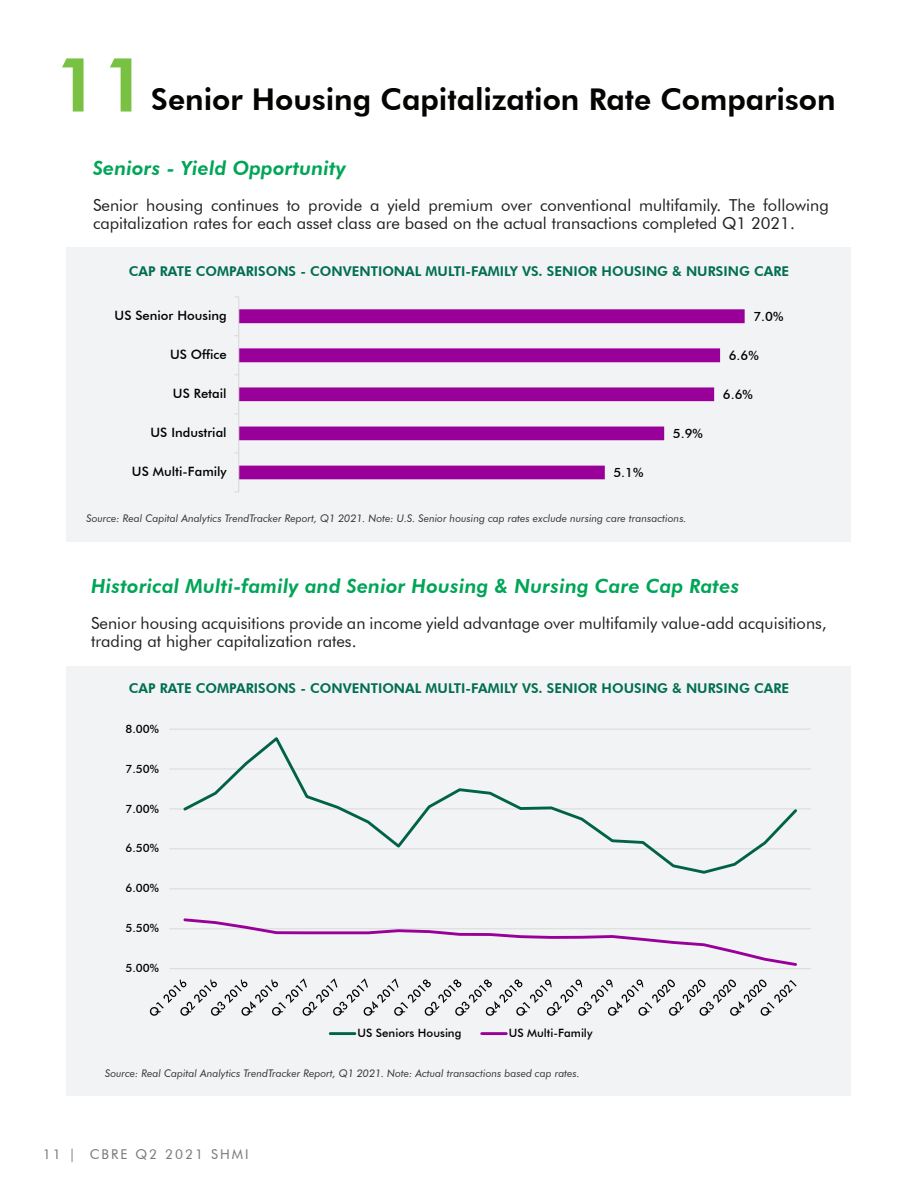
<style>
.page{position:relative;width:918px;height:1188px;background:#fff}
.page>*{position:absolute;margin:0;border:0;box-sizing:border-box;transform-origin:0 0}
.t1{font:800 75px "Futura BT";color:#79c142}
.SHMI_Q3_2020_Title{font:800 30px "Futura BT";color:#040503}
.SHMI_Q3_2020_Seconda{font:italic 800 19.5px "Futura BT";letter-spacing:.01em;color:#00a557}
.SHMI_Q3_2020_Copy{font:16.5px/18px "Futura BT";color:#231f20}
.SHMI_Q3_2020_Chart_T{font:800 13.5px "Futura BT";color:#006e51}
.t2{font:13.5px "Futura BT";letter-spacing:.15em;color:#76787b}
.t3{font:500 12.9px "Futura BT";color:#000}
.t4{font:500 11.4px "Futura BT";color:#000}
.SHMI_Q3_2020_Source{font:italic 10.5px "Futura BT";color:#353434}
</style>
<div class="page">
<div style="left:67px;top:666px;width:784px;height:429px;background:#f2f3f4"></div>
<hr style="left:170px;top:928px;width:641px;height:1px;background:#d9d9d9">
<hr style="left:170px;top:888px;width:641px;height:1px;background:#d9d9d9">
<hr style="left:170px;top:848px;width:641px;height:1px;background:#d9d9d9">
<hr style="left:170px;top:808px;width:641px;height:1px;background:#d9d9d9">
<hr style="left:170px;top:769px;width:641px;height:1px;background:#d9d9d9">
<hr style="left:170px;top:729px;width:641px;height:1px;background:#d9d9d9">
<hr style="left:170px;top:968px;width:641px;height:1px;background:#d9d9d9">
<svg style="left:181px;top:737px;width:619px;height:137px"></svg>
<svg style="left:183px;top:918px;width:614px;height:48px"></svg>
<svg style="left:150px;top:978px;width:647px;height:38px"></svg>
<hr style="left:330px;top:1032px;width:25px;height:3px;background:#006348">
<hr style="left:482px;top:1032px;width:24px;height:3px;background:#909">
<div style="left:67px;top:247px;width:784px;height:295px;background:#f2f3f4"></div>
<svg style="left:239px;top:309px;width:506px;height:170px"></svg>
<hr style="left:238px;top:297px;width:1px;height:195px;background:#d9d9d9">
<h1 class="t1" style="left:54px;top:39px;width:95px">11</h1>
<p class="SHMI_Q3_2020_Title" style="left:151px;top:81px;width:686px">Senior Housing Capitalization Rate Comparison</p>
<p class="SHMI_Q3_2020_Seconda" style="left:93px;top:156px;width:255px">Seniors - Yield Opportunity</p>
<p class="SHMI_Q3_2020_Copy" style="left:93px;top:196px;width:737px">Senior housing continues to provide a yield premium over conventional multifamily. The following capitalization rates for each asset class are based on the actual transactions completed Q1 2021.</p>
<p class="SHMI_Q3_2020_Chart_T" style="left:129px;top:263px;width:662px">CAP RATE COMPARISONS - CONVENTIONAL MULTI-FAMILY VS. SENIOR HOUSING &amp; NURSING CARE</p>
<p class="t3" style="left:115px;top:308px;width:114px">US Senior Housing</p>
<p class="t3" style="left:170px;top:347px;width:58px">US Office</p>
<p class="t3" style="left:173px;top:386px;width:55px">US Retail</p>
<p class="t3" style="left:150px;top:425px;width:78px">US Industrial</p>
<p class="t3" style="left:132px;top:464px;width:96px">US Multi-Family</p>
<p class="t3" style="left:613px;top:465px;width:32px">5.1%</p>
<p class="t3" style="left:673px;top:426px;width:32px">5.9%</p>
<p class="SHMI_Q3_2020_Source" style="left:86px;top:512px;width:602px">Source: Real Capital Analytics TrendTracker Report, Q1 2021. Note: U.S. Senior housing cap rates exclude nursing care transactions.</p>
<p class="t3" style="left:753px;top:308px;width:32px">7.0%</p>
<p class="t3" style="left:729px;top:348px;width:32px">6.6%</p>
<p class="t3" style="left:723px;top:387px;width:32px">6.6%</p>
<p class="SHMI_Q3_2020_Seconda" style="left:91px;top:575px;width:650px">Historical Multi-family and Senior Housing &amp; Nursing Care Cap Rates</p>
<p class="SHMI_Q3_2020_Copy" style="left:91px;top:614px;width:737px">Senior housing acquisitions provide an income yield advantage over multifamily value-add acquisitions, trading at higher capitalization rates.</p>
<p class="SHMI_Q3_2020_Chart_T" style="left:129px;top:680px;width:662px">CAP RATE COMPARISONS - CONVENTIONAL MULTI-FAMILY VS. SENIOR HOUSING &amp; NURSING CARE</p>
<p class="t4" style="left:125px;top:722px;width:35px">8.00%</p>
<p class="t4" style="left:125px;top:762px;width:35px">7.50%</p>
<p class="t4" style="left:125px;top:802px;width:35px">7.00%</p>
<p class="t4" style="left:125px;top:841px;width:35px">6.50%</p>
<p class="t4" style="left:125px;top:881px;width:35px">6.00%</p>
<p class="t4" style="left:125px;top:921px;width:35px">5.50%</p>
<p class="t4" style="left:125px;top:961px;width:35px">5.00%</p>
<p class="t4" style="left:358px;top:1026px;width:105px">US Seniors Housing</p>
<p class="t4" style="left:509px;top:1026px;width:85px">US Multi-Family</p>
<p class="SHMI_Q3_2020_Source" style="left:105px;top:1067px;width:476px">Source: Real Capital Analytics TrendTracker Report, Q1 2021. Note: Actual transactions based cap rates.</p>
<p class="t2" style="left:43px;top:1146px;width:207px">11 | CBRE Q2 2021 SHMI</p>
</div>
